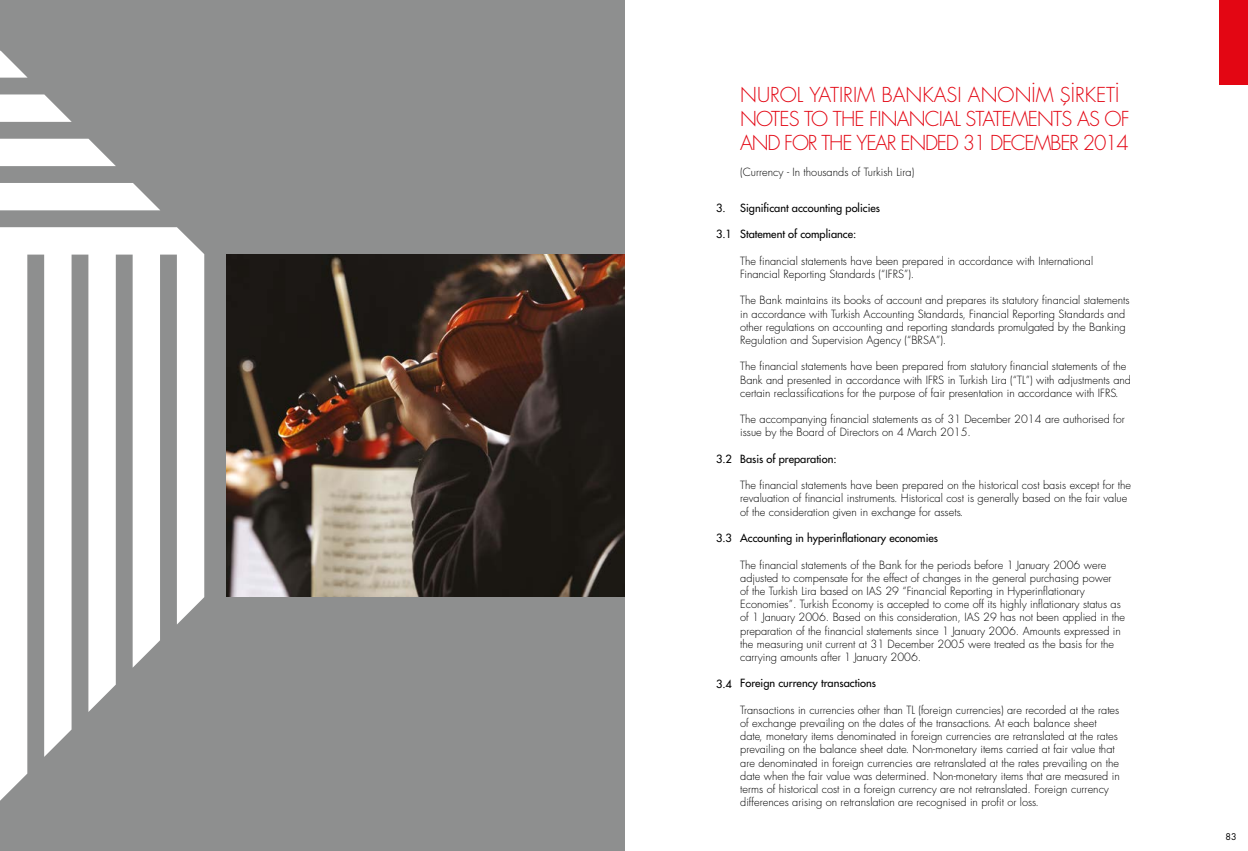
<style>
.page{position:relative;width:1248px;height:851px;background:#fff}
.page>*{position:absolute;margin:0;border:0;box-sizing:border-box;transform-origin:0 0}
.t1{font:20px/24px "Futura Light Tr";letter-spacing:-.04em;color:#e30613}
.t2{font:11px/13.2px "Futura Light Tr";color:#000}
.t3{font:11px "Futura Normal Tr";color:#000}
.t4{font:9px "Futura Book Tr";color:#000}
</style>
<div class="page">
<div style="left:1219px;top:0;width:28px;height:85px;background:#e30613"></div>
<div style="left:0;top:0;width:624px;height:850px;background:#8e8f8f"></div>
<svg style="left:0;top:51px;width:204px;height:749px"></svg>
<img style="left:227px;top:254px;width:397px;height:342px">
<h1 class="t1" style="left:740px;top:82px;width:391px">NUROL YATIRIM BANKASI ANONİM ŞİRKETİ<br>NOTES TO THE FINANCIAL STATEMENTS AS OF<br>AND FOR THE YEAR ENDED 31 DECEMBER 2014</h1>
<p class="t2" style="left:740px;top:165px;width:176px">(Currency - In thousands of Turkish Lira)</p>
<p class="t3" style="left:716px;top:201px;width:11px">3.</p>
<p class="t3" style="left:716px;top:227px;width:17px">3.1</p>
<p class="t3" style="left:716px;top:451px;width:17px">3.2</p>
<p class="t3" style="left:716px;top:531px;width:17px">3.3</p>
<p class="t3" style="left:716px;top:676px;width:17px">3.4</p>
<p class="t3" style="left:740px;top:201px;width:141px">Significant accounting policies</p>
<p class="t3" style="left:740px;top:227px;width:118px">Statement of compliance:</p>
<p class="t2" style="left:740px;top:254px;width:354px">The financial statements have been prepared in accordance with International<br>Financial Reporting Standards (“IFRS”).</p>
<p class="t2" style="left:740px;top:294px;width:391px">The Bank maintains its books of account and prepares its statutory financial statements in accordance with Turkish Accounting Standards, Financial Reporting Standards and other regulations on accounting and reporting standards promulgated by the Banking Regulation and Supervision Agency (“BRSA”).</p>
<p class="t2" style="left:740px;top:360px;width:392px">The financial statements have been prepared from statutory financial statements of the<br>Bank and presented in accordance with IFRS in Turkish Lira (“TL”) with adjustments and certain reclassifications for the purpose of fair presentation in accordance with IFRS.</p>
<p class="t2" style="left:740px;top:412px;width:386px">The accompanying financial statements as of 31 December 2014 are authorised for issue by the Board of Directors on 4 March 2015.</p>
<p class="t3" style="left:740px;top:451px;width:98px">Basis of preparation:</p>
<p class="t2" style="left:740px;top:478px;width:392px">The financial statements have been prepared on the historical cost basis except for the revaluation of financial instruments. Historical cost is generally based on the fair value of the consideration given in exchange for assets.</p>
<p class="t3" style="left:740px;top:531px;width:199px">Accounting in hyperinflationary economies</p>
<p class="t2" style="left:740px;top:558px;width:386px">The financial statements of the Bank for the periods before 1 January 2006 were adjusted to compensate for the effect of changes in the general purchasing power<br>of the Turkish Lira based on IAS 29 “Financial Reporting in Hyperinflationary Economies”. Turkish Economy is accepted to come off its highly inflationary status as of 1 January 2006. Based on this consideration, IAS 29 has not been applied in the preparation of the financial statements since 1 January 2006. Amounts expressed in the measuring unit current at 31 December 2005 were treated as the basis for the carrying amounts after 1 January 2006.</p>
<p class="t3" style="left:740px;top:676px;width:137px">Foreign currency transactions</p>
<p class="t2" style="left:740px;top:703px;width:381px">Transactions in currencies other than TL (foreign currencies) are recorded at the rates of exchange prevailing on the dates of the transactions. At each balance sheet date, monetary items denominated in foreign currencies are retranslated at the rates prevailing on the balance sheet date. Non-monetary items carried at fair value that are denominated in foreign currencies are retranslated at the rates prevailing on the date when the fair value was determined. Non-monetary items that are measured in terms of historical cost in a foreign currency are not retranslated. Foreign currency differences arising on retranslation are recognised in profit or loss.</p>
<p class="t4" style="left:1225px;top:830px;width:13px">83</p>
</div>
